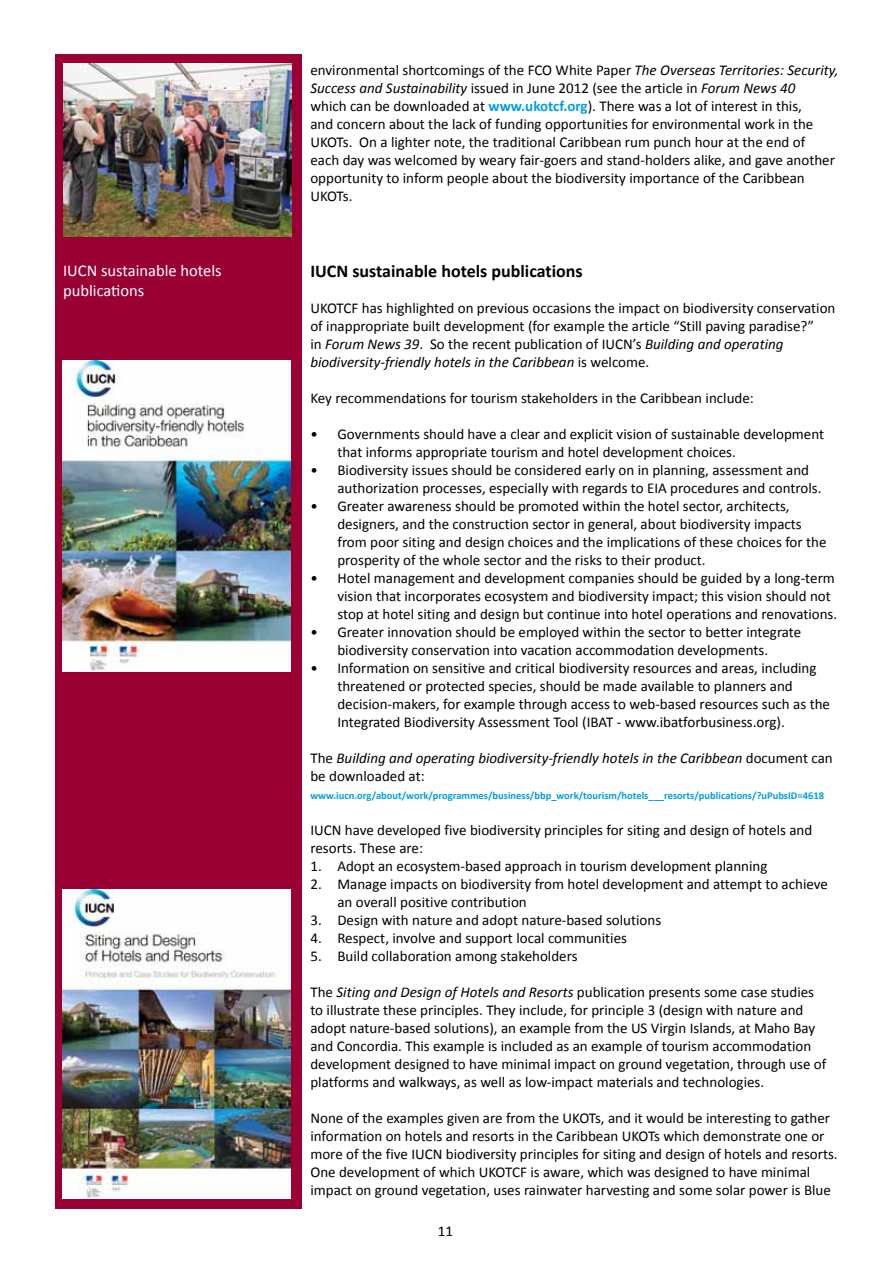
<style>
.page{position:relative;width:893px;height:1263px;background:#fff}
.page>*{position:absolute;margin:0;border:0;box-sizing:border-box;transform-origin:0 0}
.t1{font:700 18px "Calibri";color:#000}
.t2{font:16.5px/19.8px "Calibri";color:#fff}
.t3{font:15px/18px "Calibri";color:#000}
.t4{font:italic 15px/18px "Calibri";color:#000}
.t5{font:700 10.5px "Calibri";color:#009ee1}
.s1{font-style:italic}
.s2{font-weight:700;color:#009ee1}
.s3{font-style:normal}
</style>
<div class="page">
<div style="left:55px;top:54px;width:247px;height:1155px;background:#9a0033"></div>
<img style="left:63px;top:64px;width:228px;height:173px">
<img style="left:62px;top:361px;width:229px;height:310px">
<img style="left:63px;top:890px;width:228px;height:309px">
<p class="t2" style="left:63px;top:260px;width:160px">IUCN sustainable hotels publications</p>
<p class="t3" style="left:310px;top:60px;width:530px">environmental shortcomings of the FCO White Paper <span class="s1">The Overseas Territories: Security, Success and Sustainability</span> issued in June 2012 (see the article in <span class="s1">Forum News 40<br></span>which can be downloaded at <span class="s2">www.ukotcf.org</span>). There was a lot of interest in this,<br>and concern about the lack of funding opportunities for environmental work in the UKOTs. On a lighter note, the traditional Caribbean rum punch hour at the end of<br>each day was welcomed by weary fair-goers and stand-holders alike, and gave another opportunity to inform people about the biodiversity importance of the Caribbean UKOTs.</p>
<p class="t1" style="left:310px;top:259px;width:274px">IUCN sustainable hotels publications</p>
<p class="t3" style="left:310px;top:298px;width:527px">UKOTCF has highlighted on previous occasions the impact on biodiversity conservation of inappropriate built development (for example the article “Still paving paradise?”<br>in <span class="s1">Forum News 39</span>. So the recent publication of IUCN’s <span class="s1">Building and operating biodiversity-friendly hotels in the Caribbean</span> is welcome.</p>
<p class="t3" style="left:310px;top:388px;width:445px">Key recommendations for tourism stakeholders in the Caribbean include:</p>
<p class="t3" style="left:337px;top:424px;width:488px;text-indent:-27px">• Governments should have a clear and explicit vision of sustainable development that informs appropriate tourism and hotel development choices.</p>
<p class="t3" style="left:337px;top:460px;width:486px;text-indent:-27px">• Biodiversity issues should be considered early on in planning, assessment and authorization processes, especially with regards to EIA procedures and controls.</p>
<p class="t3" style="left:337px;top:496px;width:491px;text-indent:-27px">• Greater awareness should be promoted within the hotel sector, architects, designers, and the construction sector in general, about biodiversity impacts from poor siting and design choices and the implications of these choices for the prosperity of the whole sector and the risks to their product.</p>
<p class="t3" style="left:337px;top:568px;width:501px;text-indent:-27px">• Hotel management and development companies should be guided by a long-term vision that incorporates ecosystem and biodiversity impact; this vision should not stop at hotel siting and design but continue into hotel operations and renovations.</p>
<p class="t3" style="left:310px;top:622px;width:492px;text-align:center">• Greater innovation should be employed within the sector to better integrate biodiversity conservation into vacation accommodation developments.</p>
<p class="t3" style="left:337px;top:658px;width:494px;text-indent:-27px">• Information on sensitive and critical biodiversity resources and areas, including threatened or protected species, should be made available to planners and decision-makers, for example through access to web-based resources such as the Integrated Biodiversity Assessment Tool (IBAT - www.ibatforbusiness.org).</p>
<p class="t4" style="left:310px;top:748px;width:524px"><span class="s3">The</span> Building and operating biodiversity-friendly hotels in the Caribbean <span class="s3">document can be downloaded at:</span></p>
<p class="t5" style="left:310px;top:789px;width:515px">www.iucn.org/about/work/programmes/business/bbp_work/tourism/hotels___resorts/publications/?uPubsID=4618</p>
<p class="t3" style="left:310px;top:820px;width:503px">IUCN have developed five biodiversity principles for siting and design of hotels and resorts. These are:</p>
<p class="t3" style="left:310px;top:856px;width:459px">1. Adopt an ecosystem-based approach in tourism development planning</p>
<p class="t3" style="left:337px;top:874px;width:492px;text-indent:-27px">2. Manage impacts on biodiversity from hotel development and attempt to achieve an overall positive contribution</p>
<p class="t3" style="left:310px;top:910px;width:352px">3. Design with nature and adopt nature-based solutions</p>
<p class="t3" style="left:310px;top:928px;width:318px">4. Respect, involve and support local communities</p>
<p class="t3" style="left:310px;top:946px;width:269px">5. Build collaboration among stakeholders</p>
<p class="t3" style="left:310px;top:982px;width:517px">The <span class="s1">Siting and Design of Hotels and Resorts</span> publication presents some case studies to illustrate these principles. They include, for principle 3 (design with nature and adopt nature-based solutions), an example from the US Virgin Islands, at Maho Bay and Concordia. This example is included as an example of tourism accommodation development designed to have minimal impact on ground vegetation, through use of platforms and walkways, as well as low-impact materials and technologies.</p>
<p class="t3" style="left:310px;top:1108px;width:529px">None of the examples given are from the UKOTs, and it would be interesting to gather information on hotels and resorts in the Caribbean UKOTs which demonstrate one or more of the five IUCN biodiversity principles for siting and design of hotels and resorts.<br>One development of which UKOTCF is aware, which was designed to have minimal impact on ground vegetation, uses rainwater harvesting and some solar power is Blue</p>
<p class="t3" style="left:438px;top:1221px;width:17px">11</p>
</div>
